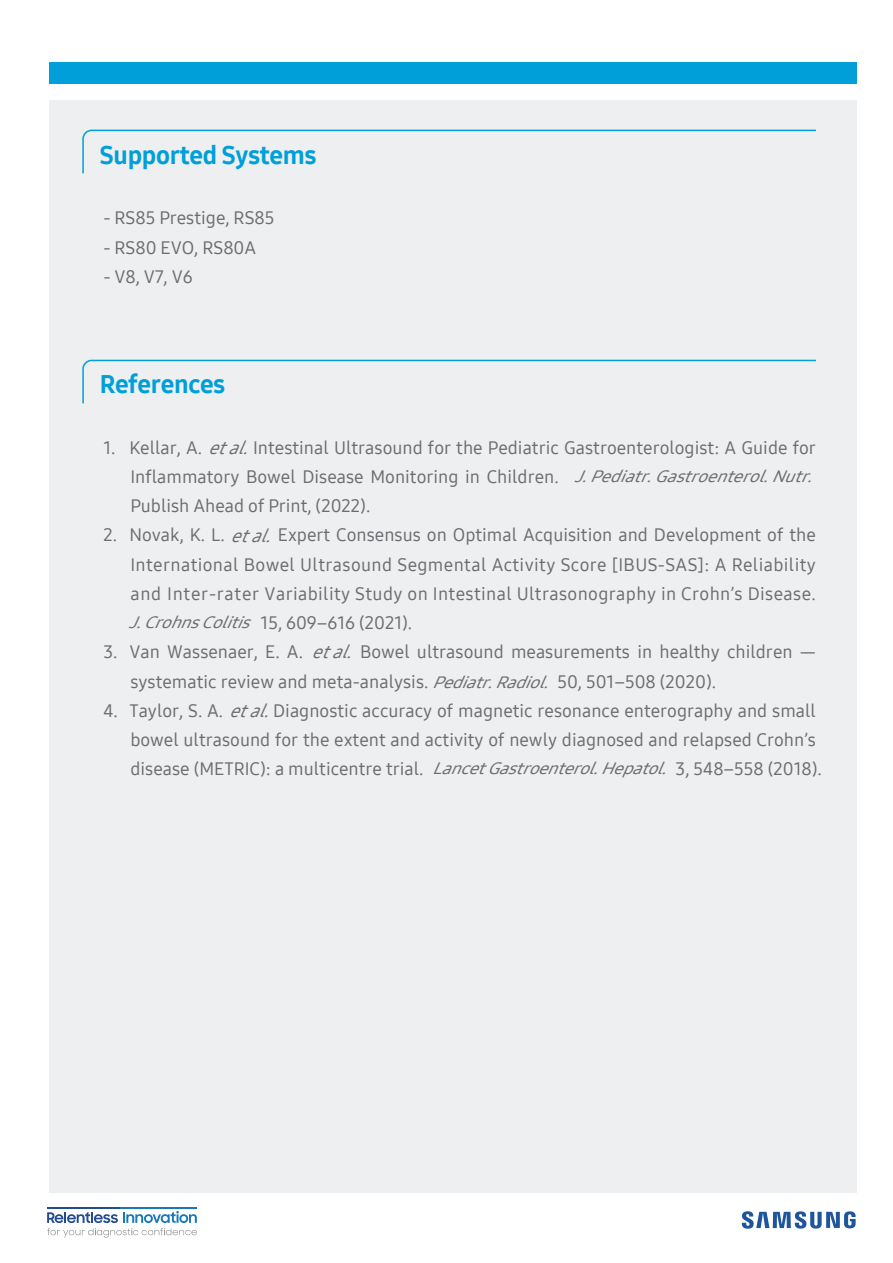
<style>
.page{position:relative;width:893px;height:1263px;background:#fff}
.page>*{position:absolute;margin:0;border:0;box-sizing:border-box;transform-origin:0 0}
.t1{font:25.5px "Samsung One 800";letter-spacing:-.01em;color:#009fda}
.t2{font:18px/29.2px "Samsung One 500";color:#6c6d70;text-align:justify}
.t3{font:italic 16.5px "Samsung One 500";color:#6c6d70;scale:1.09 1}
.s1{color:#edeff0}
.s2{font-style:italic}
</style>
<div class="page">
<div style="left:49px;top:100px;width:808px;height:1093px;background:#edeff0"></div>
<div style="left:49px;top:62px;width:808px;height:21px;background:#009fda"></div>
<hr style="left:47px;top:1208px;width:73px;height:1px;background:#234b91">
<hr style="left:120px;top:1208px;width:77px;height:1px;background:#1979b6">
<svg style="left:47px;top:1211px;width:150px;height:26px"></svg>
<svg style="left:742px;top:1211px;width:114px;height:18px"></svg>
<svg style="left:82px;top:129px;width:734px;height:45px"></svg>
<svg style="left:82px;top:359px;width:734px;height:45px"></svg>
<h1 class="t1" style="left:100px;top:138px;width:218px">Supported Systems</h1>
<p class="t2" style="left:103px;top:203px;width:173px">- RS85 Prestige, RS85</p>
<p class="t2" style="left:103px;top:233px;width:154px">- RS80 EVO, RS80A</p>
<p class="t2" style="left:103px;top:262px;width:91px">- V8, V7, V6</p>
<h1 class="t1" style="left:100px;top:367px;width:127px">References</h1>
<p class="t2" style="left:130px;top:432px;width:687px;text-indent:123px">Intestinal Ultrasound for the Pediatric Gastroenterologist: A Guide for Inflammatory Bowel Disease Monitoring in Children. <span class="s1">J. Pediatr. Gastroenterol. Nutr.<br></span>Publish Ahead of Print, (2022).</p>
<p class="t2" style="left:130px;top:520px;width:687px;text-indent:-27px">2. Novak, K. L. <span class="s2">etal.</span>Expert Consensus on Optimal Acquisition and Development of the International Bowel Ultrasound Segmental Activity Score [IBUS-SAS]: A Reliability and Inter-rater Variability Study on Intestinal Ultrasonography in Crohn’s Disease.<br><span class="s1">J. Crohns Colitis</span> 15, 609–616 (2021).</p>
<p class="t2" style="left:103px;top:637px;width:201px">3. Van Wassenaer, E. A.</p>
<p class="t2" style="left:103px;top:432px;width:156px">1. Kellar, A. <span class="s2">etal.</span></p>
<p class="t3" style="left:574px;top:465px;width:228px">J.Pediatr.Gastroenterol.Nutr.</p>
<p class="t3" style="left:129px;top:612px;width:121px">J.CrohnsColitis</p>
<p class="t2" style="left:130px;top:637px;width:687px;text-indent:181px"><span class="s2">etal.</span>Bowel ultrasound measurements in healthy children — systematic review and meta-analysis. <span class="s1">Pediatr. Radiol.</span> 50, 501–508 (2020).</p>
<p class="t2" style="left:103px;top:696px;width:177px">4. Taylor, S. A. <span class="s2">etal.</span></p>
<p class="t3" style="left:432px;top:671px;width:116px">Pediatr.Radiol.</p>
<p class="t2" style="left:130px;top:696px;width:693px;text-align:left;text-indent:143px">Diagnostic accuracy of magnetic resonance enterography and small bowel ultrasound for the extent and activity of newly diagnosed and relapsed Crohn’s disease (METRIC): a multicentre trial. <span class="s1">Lancet Gastroenterol. Hepatol.</span> 3, 548–558 (2018).</p>
<p class="t3" style="left:432px;top:757px;width:225px">LancetGastroenterol.Hepatol.</p>
</div>
